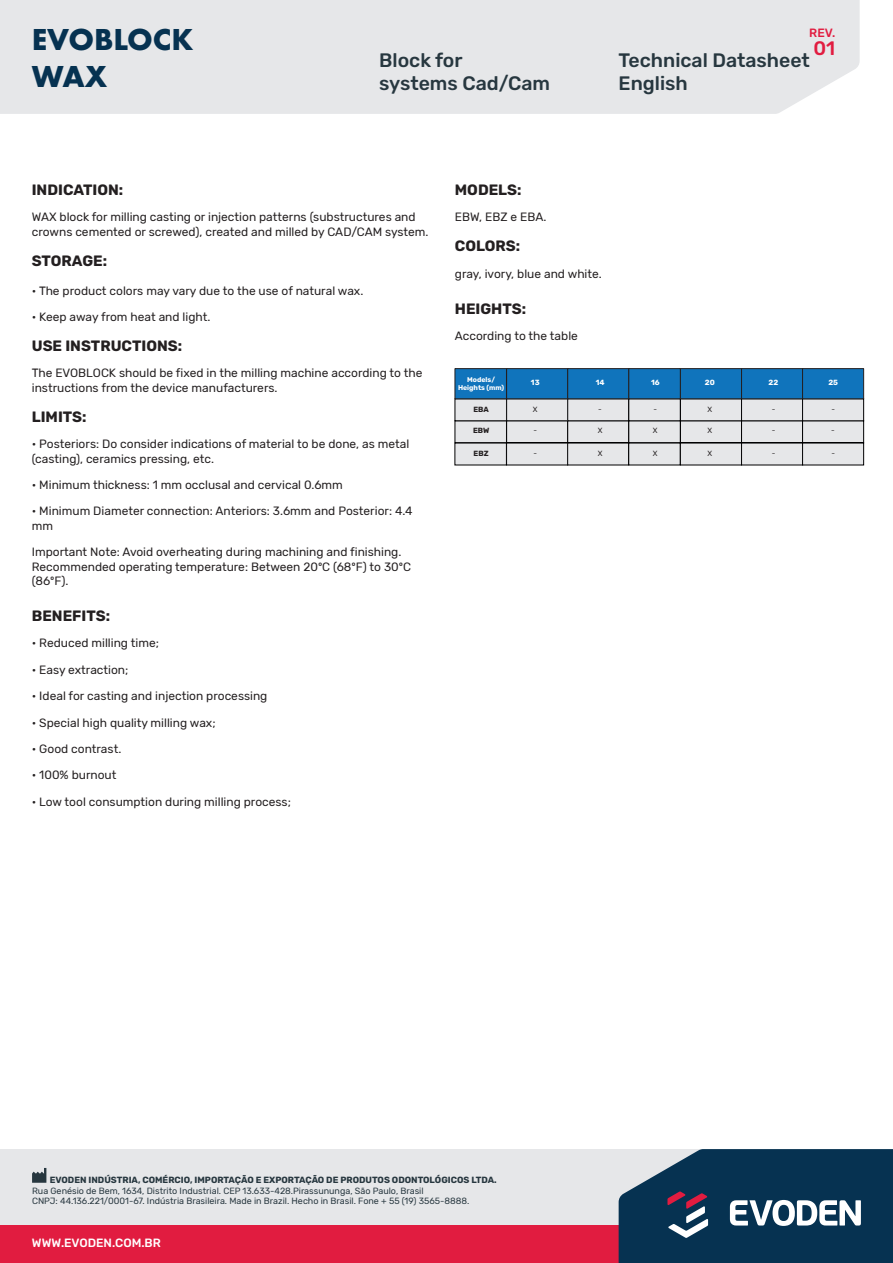
<style>
.page{position:relative;width:893px;height:1263px;background:#fff}
.page>*{position:absolute;margin:0;border:0;box-sizing:border-box;transform-origin:0 0}
.t1{font:700 31.5px/37.8px "Futura PT";color:#063251}
.t2{font:500 19.5px/23.4px "Rubik";color:#27373f}
.t3{font:500 19.5px "Rubik";color:#e11c40}
.t4{font:700 15px "Rubik";color:#231f20}
.t5{font:12px/14.4px "Rubik";color:#231f20}
.t6{font:500 12px "Rubik";color:#fff}
.t7{font:500 12px "Rubik";color:#e11c40}
.t8{font:9px/10.8px "Rubik";color:#27373f}
.t9{font:700 9px "Rubik";color:#27373f}
.t10{font:7.5px "Rubik";color:#231f20}
.t11{font:700 7.5px "Rubik";color:#fff}
.t12{font:700 7.5px "Rubik";color:#231f20}
.t13{font:700 6.9px/8.2px "Rubik";color:#fff;text-align:center}
</style>
<div class="page">
<div style="left:0;top:1149px;width:730px;height:114px;background:#e6e7e9"></div>
<div style="left:0;top:1226px;width:730px;height:37px;background:#e11c40"></div>
<div style="left:0;top:0;width:860px;height:114px;background:#e6e7e9"></div>
<svg style="left:619px;top:1149px;width:274px;height:114px;background:#274c67"></svg>
<svg style="left:32px;top:1168px;width:14px;height:15px"></svg>
<div style="left:455px;top:421px;width:51px;height:22px;background:#e6e7e9"></div>
<div style="left:455px;top:421px;width:52px;height:22px;border:1px solid #000001"></div>
<div style="left:455px;top:399px;width:51px;height:22px;background:#e6e7e9"></div>
<div style="left:507px;top:399px;width:61px;height:22px;background:#e6e7e9"></div>
<svg style="left:506px;top:420px;width:123px;height:23px;background:#cdced0"></svg>
<div style="left:568px;top:399px;width:61px;height:22px;background:#e6e7e9"></div>
<div style="left:629px;top:421px;width:51px;height:22px;background:#e6e7e9"></div>
<div style="left:629px;top:421px;width:51px;height:22px;border:1px solid #000001"></div>
<div style="left:629px;top:399px;width:51px;height:22px;background:#e6e7e9"></div>
<div style="left:680px;top:399px;width:61px;height:22px;background:#e6e7e9"></div>
<div style="left:741px;top:399px;width:62px;height:22px;background:#e6e7e9"></div>
<div style="left:455px;top:443px;width:51px;height:22px;background:#e6e7e9"></div>
<div style="left:507px;top:443px;width:61px;height:22px;background:#e6e7e9"></div>
<div style="left:568px;top:443px;width:61px;height:22px;background:#e6e7e9"></div>
<div style="left:629px;top:443px;width:51px;height:22px;background:#e6e7e9"></div>
<div style="left:680px;top:443px;width:61px;height:22px;background:#e6e7e9"></div>
<div style="left:741px;top:443px;width:62px;height:22px;background:#e6e7e9"></div>
<svg style="left:680px;top:420px;width:184px;height:23px;background:#cdced0"></svg>
<div style="left:802px;top:399px;width:62px;height:22px;background:#e6e7e9"></div>
<div style="left:802px;top:443px;width:62px;height:22px;background:#e6e7e9"></div>
<div style="left:506px;top:368px;width:62px;height:31px;background:#1074bc;border:1px solid #231f20"></div>
<div style="left:455px;top:368px;width:52px;height:31px;background:#1074bc;border:1px solid #231f20"></div>
<div style="left:567px;top:368px;width:62px;height:31px;background:#1074bc;border:1px solid #231f20"></div>
<div style="left:680px;top:368px;width:62px;height:31px;background:#1074bc;border:1px solid #231f20"></div>
<div style="left:629px;top:368px;width:51px;height:31px;background:#1074bc;border:1px solid #231f20"></div>
<div style="left:741px;top:368px;width:62px;height:31px;background:#1074bc;border:1px solid #231f20"></div>
<div style="left:802px;top:368px;width:62px;height:31px;background:#1074bc;border:1px solid #231f20"></div>
<h1 class="t1" style="left:32px;top:19px;width:163px">EVOBLOCK<br>WAX</h1>
<h2 class="t2" style="left:379px;top:49px;width:172px">Block for<br>systems Cad/Cam</h2>
<p class="t7" style="left:809px;top:26px;width:28px">REV.</p>
<h2 class="t3" style="left:813px;top:37px;width:23px">01</h2>
<h2 class="t2" style="left:619px;top:49px;width:193px">Technical Datasheet<br>English</h2>
<p class="t4" style="left:32px;top:181px;width:93px">INDICATION:</p>
<p class="t5" style="left:32px;top:210px;width:398px">WAX block for milling casting or injection patterns (substructures and crowns cemented or screwed), created and milled by CAD/CAM system.</p>
<p class="t4" style="left:32px;top:252px;width:77px">STORAGE:</p>
<p class="t5" style="left:32px;top:283px;width:333px">• The product colors may vary due to the use of natural wax.</p>
<p class="t5" style="left:32px;top:310px;width:180px">• Keep away from heat and light.</p>
<p class="t4" style="left:32px;top:337px;width:152px">USE INSTRUCTIONS:</p>
<p class="t5" style="left:32px;top:366px;width:392px">The EVOBLOCK should be fixed in the milling machine according to the instructions from the device manufacturers.</p>
<p class="t4" style="left:32px;top:408px;width:56px">LIMITS:</p>
<p class="t5" style="left:32px;top:437px;width:379px">• Posteriors: Do consider indications of material to be done, as metal (casting), ceramics pressing, etc.</p>
<p class="t5" style="left:32px;top:478px;width:313px">• Minimum thickness: 1 mm occlusal and cervical 0.6mm</p>
<p class="t5" style="left:32px;top:504px;width:382px">• Minimum Diameter connection: Anteriors: 3.6mm and Posterior: 4.4 mm</p>
<p class="t5" style="left:32px;top:545px;width:381px">Important Note: Avoid overheating during machining and finishing.<br>Recommended operating temperature: Between 20ºC (68ºF) to 30ºC (86ºF).</p>
<p class="t4" style="left:32px;top:607px;width:80px">BENEFITS:</p>
<p class="t5" style="left:32px;top:636px;width:129px">• Reduced milling time;</p>
<p class="t5" style="left:32px;top:663px;width:98px">• Easy extraction;</p>
<p class="t5" style="left:32px;top:689px;width:237px">• Ideal for casting and injection processing</p>
<p class="t5" style="left:32px;top:715px;width:185px">• Special high quality milling wax;</p>
<p class="t5" style="left:32px;top:742px;width:91px">• Good contrast.</p>
<p class="t5" style="left:32px;top:768px;width:86px">• 100% burnout</p>
<p class="t5" style="left:32px;top:795px;width:261px">• Low tool consumption during milling process;</p>
<p class="t4" style="left:455px;top:181px;width:68px">MODELS:</p>
<p class="t5" style="left:455px;top:210px;width:93px">EBW, EBZ e EBA.</p>
<p class="t4" style="left:455px;top:237px;width:67px">COLORS:</p>
<p class="t5" style="left:455px;top:267px;width:148px">gray, ivory, blue and white.</p>
<p class="t4" style="left:455px;top:300px;width:73px">HEIGHTS:</p>
<p class="t5" style="left:455px;top:329px;width:125px">According to the table</p>
<p class="t13" style="left:458px;top:375px;width:48px">Models/<br>Heights (mm)</p>
<p class="t11" style="left:531px;top:378px;width:10px">13</p>
<p class="t11" style="left:596px;top:378px;width:10px">14</p>
<p class="t11" style="left:651px;top:378px;width:10px">16</p>
<p class="t11" style="left:705px;top:378px;width:11px">20</p>
<p class="t11" style="left:769px;top:378px;width:11px">22</p>
<p class="t12" style="left:473px;top:405px;width:17px">EBA</p>
<p class="t12" style="left:473px;top:426px;width:18px">EBW</p>
<p class="t12" style="left:474px;top:449px;width:16px">EBZ</p>
<p class="t10" style="left:533px;top:405px;width:6px">X</p>
<p class="t10" style="left:533px;top:427px;width:5px">-</p>
<p class="t10" style="left:533px;top:449px;width:5px">-</p>
<p class="t10" style="left:598px;top:405px;width:5px">-</p>
<p class="t10" style="left:598px;top:427px;width:6px">X</p>
<p class="t10" style="left:598px;top:449px;width:6px">X</p>
<p class="t10" style="left:653px;top:405px;width:5px">-</p>
<p class="t10" style="left:653px;top:427px;width:6px">X</p>
<p class="t10" style="left:653px;top:449px;width:6px">X</p>
<p class="t10" style="left:708px;top:405px;width:6px">X</p>
<p class="t10" style="left:708px;top:426px;width:6px">X</p>
<p class="t10" style="left:708px;top:449px;width:6px">X</p>
<p class="t10" style="left:772px;top:405px;width:5px">-</p>
<p class="t10" style="left:772px;top:427px;width:5px">-</p>
<p class="t10" style="left:772px;top:449px;width:5px">-</p>
<p class="t11" style="left:828px;top:378px;width:11px">25</p>
<p class="t10" style="left:831px;top:405px;width:5px">-</p>
<p class="t10" style="left:831px;top:426px;width:5px">-</p>
<p class="t10" style="left:831px;top:449px;width:5px">-</p>
<p class="t9" style="left:50px;top:1174px;width:448px">EVODEN INDÚSTRIA, COMÉRCIO, IMPORTAÇÃO E EXPORTAÇÃO DE PRODUTOS ODONTOLÓGICOS LTDA.</p>
<p class="t8" style="left:32px;top:1185px;width:439px">Rua Genésio de Bem, 1634, Distrito Industrial. CEP 13.633-428.Pirassununga, São Paulo, Brasil<br>CNPJ: 44.136.221/0001-67. Indústria Brasileira. Made in Brazil. Hecho in Brasil. Fone + 55 (19) 3565-8888.</p>
<p class="t6" style="left:32px;top:1236px;width:130px">WWW.EVODEN.COM.BR</p>
</div>
